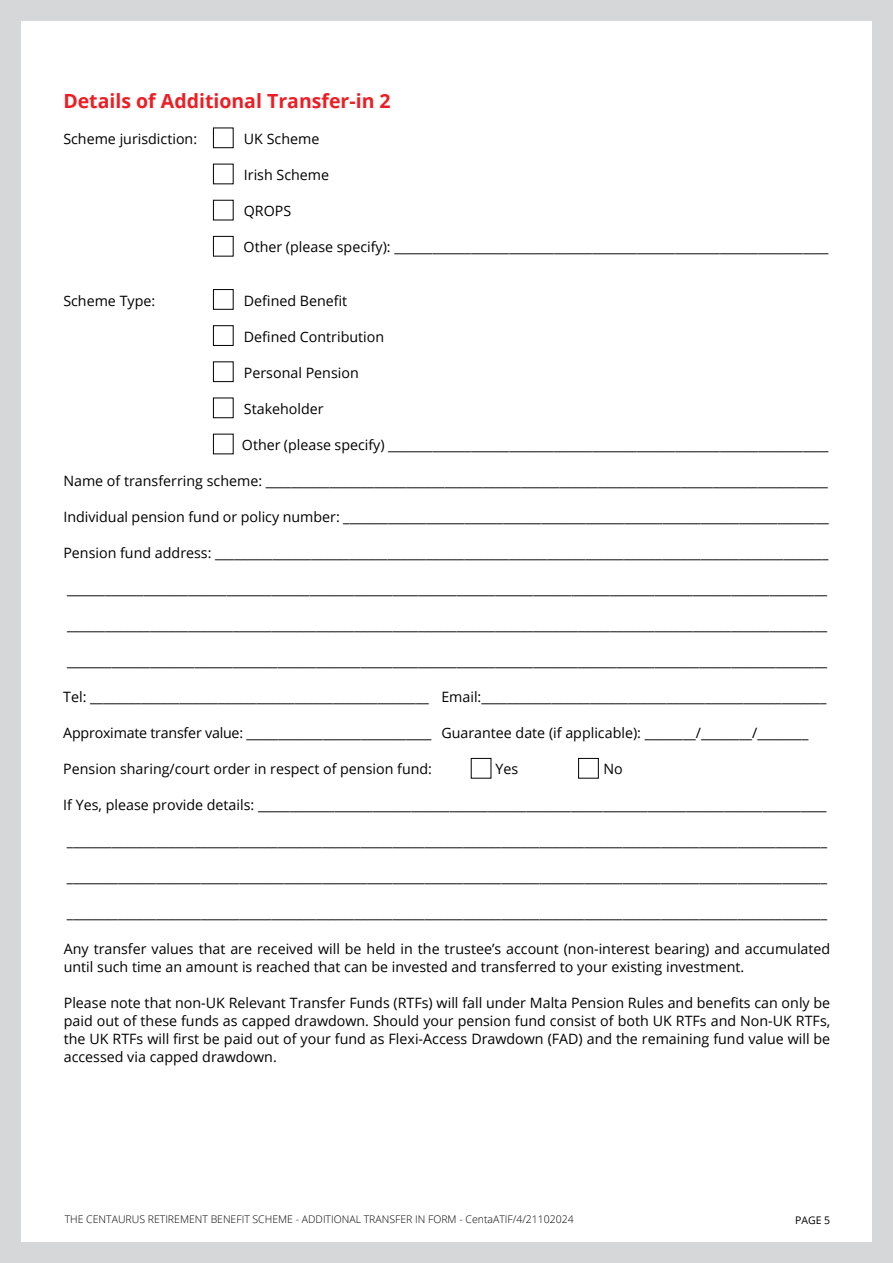
<style>
.page{position:relative;width:893px;height:1263px;background:#d5d7d8}
.page>*{position:absolute;margin:0;border:0;box-sizing:border-box;transform-origin:0 0}
.t1{font:700 19.5px "Open Sans";color:#ed1d24}
.t2{font:14.25px/18px "Open Sans";color:#000}
.t3{font:300 10.5px "Open Sans";color:#000}
.t4{font:10.5px "Open Sans";color:#000}
</style>
<div class="page">
<div style="left:21px;top:21px;width:850px;height:1221px;background:#fff"></div>
<div style="left:213px;top:128px;width:21px;height:20px;border:1px solid #000"></div>
<div style="left:213px;top:289px;width:21px;height:21px;border:1px solid #000"></div>
<div style="left:213px;top:325px;width:21px;height:21px;border:1px solid #000"></div>
<div style="left:213px;top:361px;width:21px;height:21px;border:1px solid #000"></div>
<div style="left:471px;top:758px;width:20px;height:20px;border:1px solid #000"></div>
<div style="left:578px;top:758px;width:21px;height:20px;border:1px solid #000"></div>
<div style="left:213px;top:236px;width:21px;height:20px;border:1px solid #000"></div>
<h1 class="t1" style="left:63px;top:87px;width:329px">Details of Additional Transfer-in 2</h1>
<p class="t2" style="left:63px;top:129px;width:135px">Scheme jurisdiction:</p>
<p class="t2" style="left:244px;top:129px;width:77px">UK Scheme</p>
<p class="t2" style="left:244px;top:165px;width:87px">Irish Scheme</p>
<p class="t2" style="left:244px;top:201px;width:49px">QROPS</p>
<p class="t2" style="left:244px;top:237px;width:586px">Other (please specify): ____________________________________________________________________</p>
<p class="t2" style="left:63px;top:291px;width:93px">Scheme Type:</p>
<p class="t2" style="left:244px;top:291px;width:105px">Defined Benefit</p>
<p class="t2" style="left:244px;top:327px;width:142px">Defined Contribution</p>
<p class="t2" style="left:244px;top:363px;width:116px">Personal Pension</p>
<p class="t2" style="left:244px;top:399px;width:81px">Stakeholder</p>
<p class="t2" style="left:242px;top:435px;width:588px">Other (please specify) _____________________________________________________________________</p>
<p class="t2" style="left:63px;top:471px;width:766px">Name of transferring scheme: ________________________________________________________________________________________</p>
<p class="t2" style="left:63px;top:507px;width:767px">Individual pension fund or policy number: ____________________________________________________________________________</p>
<p class="t2" style="left:63px;top:543px;width:766px">Pension fund address: ________________________________________________________________________________________________</p>
<p class="t2" style="left:67px;top:579px;width:762px">_______________________________________________________________________________________________________________________</p>
<p class="t2" style="left:67px;top:615px;width:762px">_______________________________________________________________________________________________________________________</p>
<p class="t2" style="left:67px;top:651px;width:762px">_______________________________________________________________________________________________________________________</p>
<p class="t2" style="left:63px;top:687px;width:765px">Tel: _____________________________________________________ Email:______________________________________________________</p>
<p class="t2" style="left:63px;top:723px;width:747px">Approximate transfer value: _____________________________ Guarantee date (if applicable): ________/________/________</p>
<p class="t2" style="left:63px;top:759px;width:370px">Pension sharing/court order in respect of pension fund:</p>
<p class="t2" style="left:495px;top:759px;width:24px">Yes</p>
<p class="t2" style="left:603px;top:759px;width:21px">No</p>
<p class="t2" style="left:63px;top:795px;width:765px">If Yes, please provide details: _________________________________________________________________________________________</p>
<p class="t2" style="left:67px;top:831px;width:762px">_______________________________________________________________________________________________________________________</p>
<p class="t2" style="left:67px;top:867px;width:762px">_______________________________________________________________________________________________________________________</p>
<p class="t2" style="left:67px;top:903px;width:762px">_______________________________________________________________________________________________________________________</p>
<p class="t2" style="left:64px;top:939px;width:768px">Any transfer values that are received will be held in the trustee’s account (non-interest bearing) and accumulated until such time an amount is reached that can be invested and transferred to your existing investment.</p>
<p class="t2" style="left:64px;top:993px;width:768px;text-align:justify">Please note that non-UK Relevant Transfer Funds (RTFs) will fall under Malta Pension Rules and benefits can only be paid out of these funds as capped drawdown. Should your pension fund consist of both UK RTFs and Non-UK RTFs, the UK RTFs will first be paid out of your fund as Flexi-Access Drawdown (FAD) and the remaining fund value will be accessed via capped drawdown.</p>
<p class="t3" style="left:65px;top:1212px;width:511px">THE CENTAURUS RETIREMENT BENEFIT SCHEME - ADDITIONAL TRANSFER IN FORM - CentaATIF/4/21102024</p>
<p class="t4" style="left:795px;top:1213px;width:37px">PAGE 5</p>
</div>
